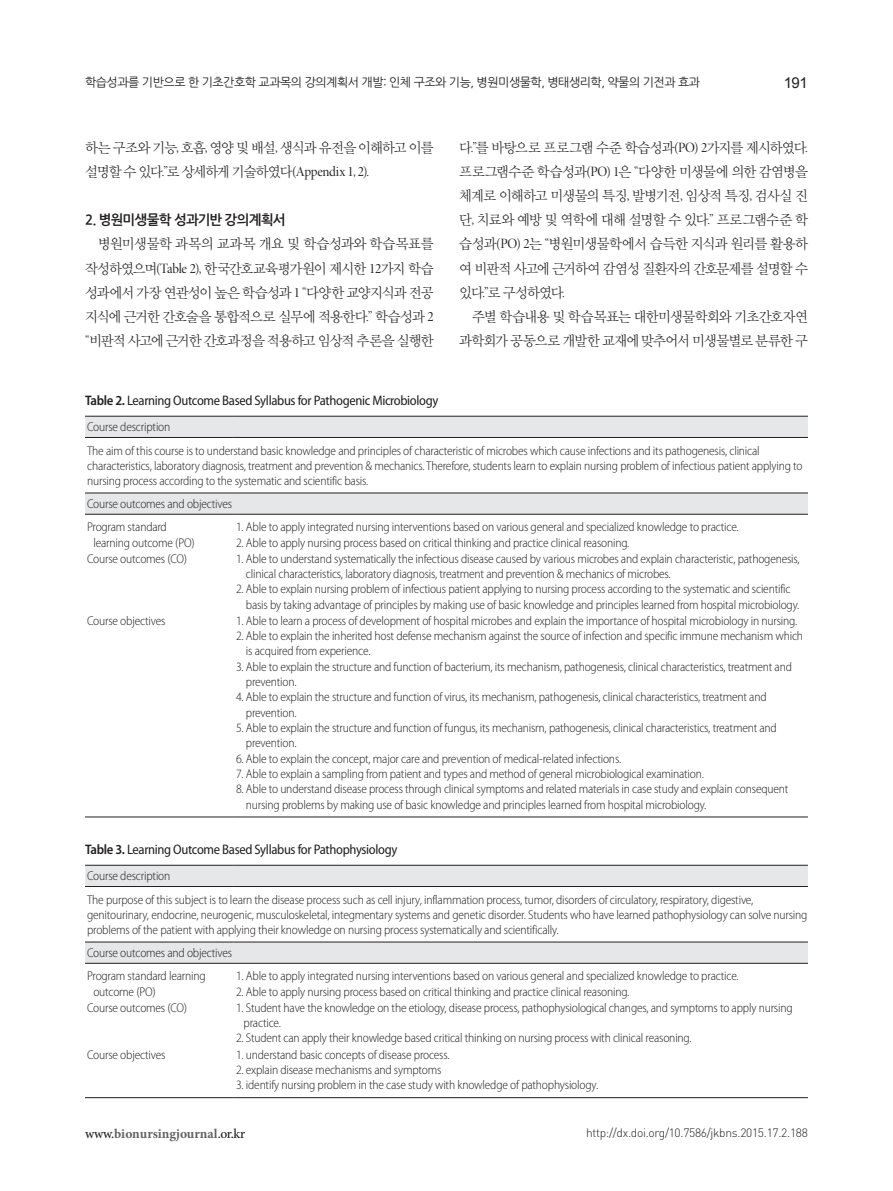
<style>
.page{position:relative;width:893px;height:1191px;background:#fff}
.page>*{position:absolute;margin:0;border:0;box-sizing:border-box;transform-origin:0 0}
.t1{font:15px "Arial";color:#231f20}
.본문{font:14.25px/24.2px "YDIY Mj O320";letter-spacing:-.06em;color:#231f20;text-align:justify;scale:.96 1}
.표_제목__그림_설명{font:semi-condensed 13.8px "Myriad Pro";letter-spacing:-.025em;color:#231f20}
.t2{font:700 13.5px "Minion Pro";color:#636366}
.본문_중제목{font:13.5px "Nanum Gothic OTF Bold";letter-spacing:-.05em;color:#231f20}
.표_본문{font:300 semi-condensed 12.75px/15.3px "Myriad Pro";letter-spacing:-.015em;color:#231f20}
.t3{font:12px "Nanum Gothic OTF";letter-spacing:-.04em;color:#231f20}
.t4{font:300 12px "DIN Pro";letter-spacing:-.025em;color:#231f20}
.s1{font-family:"Minion Pro Disp"}
.s2{font-weight:600}
.s3{font-weight:500;color:#231f20}
</style>
<div class="page">
<svg style="left:85px;top:417px;width:723px;height:97px"></svg>
<hr style="left:85px;top:416px;width:149px;height:1px;background:#231f20">
<hr style="left:234px;top:416px;width:574px;height:1px;background:#231f20">
<hr style="left:85px;top:437px;width:149px;height:1px;background:#231f20">
<hr style="left:234px;top:437px;width:574px;height:1px;background:#231f20">
<hr style="left:85px;top:816px;width:149px;height:1px;background:#231f20">
<hr style="left:234px;top:816px;width:574px;height:1px;background:#231f20">
<hr style="left:85px;top:493px;width:149px;height:1px;background:#231f20">
<hr style="left:234px;top:493px;width:574px;height:1px;background:#231f20">
<hr style="left:85px;top:514px;width:149px;height:1px;background:#231f20">
<hr style="left:234px;top:514px;width:574px;height:1px;background:#231f20">
<svg style="left:85px;top:866px;width:723px;height:97px"></svg>
<hr style="left:85px;top:865px;width:149px;height:1px;background:#231f20">
<hr style="left:234px;top:865px;width:574px;height:1px;background:#231f20">
<hr style="left:85px;top:886px;width:149px;height:1px;background:#231f20">
<hr style="left:234px;top:886px;width:574px;height:1px;background:#231f20">
<hr style="left:85px;top:1097px;width:149px;height:1px;background:#231f20">
<hr style="left:234px;top:1097px;width:574px;height:1px;background:#231f20">
<hr style="left:85px;top:941px;width:149px;height:1px;background:#231f20">
<hr style="left:234px;top:941px;width:574px;height:1px;background:#231f20">
<hr style="left:85px;top:963px;width:149px;height:1px;background:#231f20">
<hr style="left:234px;top:963px;width:574px;height:1px;background:#231f20">
<p class="t3" style="left:85px;top:75px;width:617px">학습성과를 기반으로 한 기초간호학 교과목의 강의계획서 개발: 인체 구조와 기능, 병원미생물학, 병태생리학, 약물의 기전과 효과</p>
<p class="t1" style="left:784px;top:73px;width:26px">191</p>
<p class="본문" style="left:85px;top:135px;width:365px">하는 구조와 기능<span class="s1">,</span> 호흡<span class="s1">,</span> 영양 및 배설<span class="s1">,</span> 생식과 유전을 이해하고 이를 설명할 수 있다<span class="s1">.”</span>로 상세하게 기술하였다<span class="s1">(Appendix 1, 2).</span></p>
<p class="본문_중제목" style="left:85px;top:212px;width:202px">2. 병원미생물학 성과기반 강의계획서</p>
<p class="본문" style="left:85px;top:232px;width:365px;text-indent:13px">병원미생물학 과목의 교과목 개요 및 학습성과와 학습목표를 작성하였으며<span class="s1">(Table 2),</span> 한국간호교육평가원이 제시한 <span class="s1">12</span>가지 학습 성과에서 가장 연관성이 높은 학습성과 <span class="s1">1 “</span>다양한 교양지식과 전공 지식에 근거한 간호술을 통합적으로 실무에 적용한다<span class="s1">.”</span> 학습성과 <span class="s1">2 “</span>비판적 사고에 근거한 간호과정을 적용하고 임상적 추론을 실행한</p>
<p class="본문" style="left:459px;top:135px;width:365px">다<span class="s1">.”</span>를 바탕으로 프로그램 수준 학습성과<span class="s1">(PO) 2</span>가지를 제시하였다<span class="s1">. </span>프로그램수준 학습성과<span class="s1">(PO) 1</span>은 <span class="s1">“</span>다양한 미생물에 의한 감염병을 체계로 이해하고 미생물의 특징<span class="s1">,</span> 발병기전<span class="s1">,</span> 임상적 특징<span class="s1">,</span> 검사실 진 단<span class="s1">,</span> 치료와 예방 및 역학에 대해 설명할 수 있다<span class="s1">.”</span> 프로그램수준 학 습성과<span class="s1">(PO) 2</span>는 <span class="s1">“</span>병원미생물학에서 습득한 지식과 원리를 활용하 여 비판적 사고에 근거하여 감염성 질환자의 간호문제를 설명할 수 있다<span class="s1">.”</span>로 구성하였다<span class="s1">.</span></p>
<p class="본문" style="left:459px;top:304px;width:365px;text-align:right">주별 학습내용 및 학습목표는 대한미생물학회와 기초간호자연 과학회가 공동으로 개발한 교재에 맞추어서 미생물별로 분류한 구</p>
<p class="표_제목__그림_설명" style="left:85px;top:393px;width:355px"><span class="s2">Table 2.</span> Learning Outcome Based Syllabus for Pathogenic Microbiology</p>
<p class="표_본문" style="left:87px;top:419px;width:85px">Course description</p>
<p class="표_본문" style="left:87px;top:443px;width:717px">The aim of this course is to understand basic knowledge and principles of characteristic of microbes which cause infections and its pathogenesis, clinical characteristics, laboratory diagnosis, treatment and prevention &amp; mechanics. Therefore, students learn to explain nursing problem of infectious patient applying to nursing process according to the systematic and scientific basis.</p>
<p class="표_본문" style="left:87px;top:496px;width:147px">Course outcomes and objectives</p>
<p class="표_본문" style="left:87px;top:519px;width:81px">Program standard</p>
<p class="표_본문" style="left:93px;top:535px;width:103px">learning outcome (PO)</p>
<p class="표_본문" style="left:236px;top:519px;width:504px">1. Able to apply integrated nursing interventions based on various general and specialized knowledge to practice.</p>
<p class="표_본문" style="left:236px;top:535px;width:395px">2. Able to apply nursing process based on critical thinking and practice clinical reasoning.</p>
<p class="표_본문" style="left:87px;top:551px;width:102px">Course outcomes (CO)</p>
<p class="표_본문" style="left:246px;top:551px;width:555px;text-indent:-10px">1. Able to understand systematically the infectious disease caused by various microbes and explain characteristic, pathogenesis, clinical characteristics, laboratory diagnosis, treatment and prevention &amp; mechanics of microbes.</p>
<p class="표_본문" style="left:246px;top:582px;width:555px;text-indent:-10px">2. Able to explain nursing problem of infectious patient applying to nursing process according to the systematic and scientific basis by taking advantage of principles by making use of basic knowledge and principles learned from hospital microbiology.</p>
<p class="표_본문" style="left:87px;top:613px;width:80px">Course objectives</p>
<p class="표_본문" style="left:236px;top:613px;width:563px">1. Able to learn a process of development of hospital microbes and explain the importance of hospital microbiology in nursing.</p>
<p class="표_본문" style="left:246px;top:628px;width:559px;text-indent:-10px">2. Able to explain the inherited host defense mechanism against the source of infection and specific immune mechanism which is acquired from experience.</p>
<p class="표_본문" style="left:246px;top:659px;width:548px;text-indent:-10px">3. Able to explain the structure and function of bacterium, its mechanism, pathogenesis, clinical characteristics, treatment and prevention.</p>
<p class="표_본문" style="left:246px;top:689px;width:522px;text-indent:-10px">4. Able to explain the structure and function of virus, its mechanism, pathogenesis, clinical characteristics, treatment and prevention.</p>
<p class="표_본문" style="left:246px;top:720px;width:532px;text-indent:-10px">5. Able to explain the structure and function of fungus, its mechanism, pathogenesis, clinical characteristics, treatment and prevention.</p>
<p class="표_본문" style="left:236px;top:751px;width:387px">6. Able to explain the concept, major care and prevention of medical-related infections.</p>
<p class="표_본문" style="left:236px;top:766px;width:469px">7. Able to explain a sampling from patient and types and method of general microbiological examination.</p>
<p class="표_본문" style="left:246px;top:781px;width:544px;text-indent:-10px">8. Able to understand disease process through clinical symptoms and related materials in case study and explain consequent nursing problems by making use of basic knowledge and principles learned from hospital microbiology.</p>
<p class="표_제목__그림_설명" style="left:85px;top:842px;width:314px"><span class="s2">Table 3.</span> Learning Outcome Based Syllabus for Pathophysiology</p>
<p class="표_본문" style="left:87px;top:868px;width:85px">Course description</p>
<p class="표_본문" style="left:87px;top:892px;width:722px">The purpose of this subject is to learn the disease process such as cell injury, inflammation process, tumor, disorders of circulatory, respiratory, digestive, genitourinary, endocrine, neurogenic, musculoskeletal, integmentary systems and genetic disorder. Students who have learned pathophysiology can solve nursing problems of the patient with applying their knowledge on nursing process systematically and scientifically.</p>
<p class="표_본문" style="left:87px;top:945px;width:147px">Course outcomes and objectives</p>
<p class="표_본문" style="left:87px;top:968px;width:120px">Program standard learning</p>
<p class="표_본문" style="left:93px;top:984px;width:64px">outcome (PO)</p>
<p class="표_본문" style="left:236px;top:968px;width:504px">1. Able to apply integrated nursing interventions based on various general and specialized knowledge to practice.</p>
<p class="표_본문" style="left:236px;top:984px;width:395px">2. Able to apply nursing process based on critical thinking and practice clinical reasoning.</p>
<p class="표_본문" style="left:87px;top:1000px;width:102px">Course outcomes (CO)</p>
<p class="표_본문" style="left:244px;top:1000px;width:551px;text-indent:-8px">1. Student have the knowledge on the etiology, disease process, pathophysiological changes, and symptoms to apply nursing practice.</p>
<p class="표_본문" style="left:236px;top:1030px;width:457px">2. Student can apply their knowledge based critical thinking on nursing process with clinical reasoning.</p>
<p class="표_본문" style="left:87px;top:1047px;width:80px">Course objectives</p>
<p class="표_본문" style="left:236px;top:1047px;width:215px">1. understand basic concepts of disease process.</p>
<p class="표_본문" style="left:236px;top:1062px;width:207px">2. explain disease mechanisms and symptoms</p>
<p class="표_본문" style="left:236px;top:1077px;width:364px">3. identify nursing problem in the case study with knowledge of pathophysiology.</p>
<p class="t2" style="left:85px;top:1124px;width:162px"><span class="s3">www.</span>bionursingjournal<span class="s3">.or.kr</span></p>
<p class="t4" style="left:586px;top:1125px;width:223px">http://dx.doi.org/10.7586/jkbns.2015.17.2.188</p>
</div>
